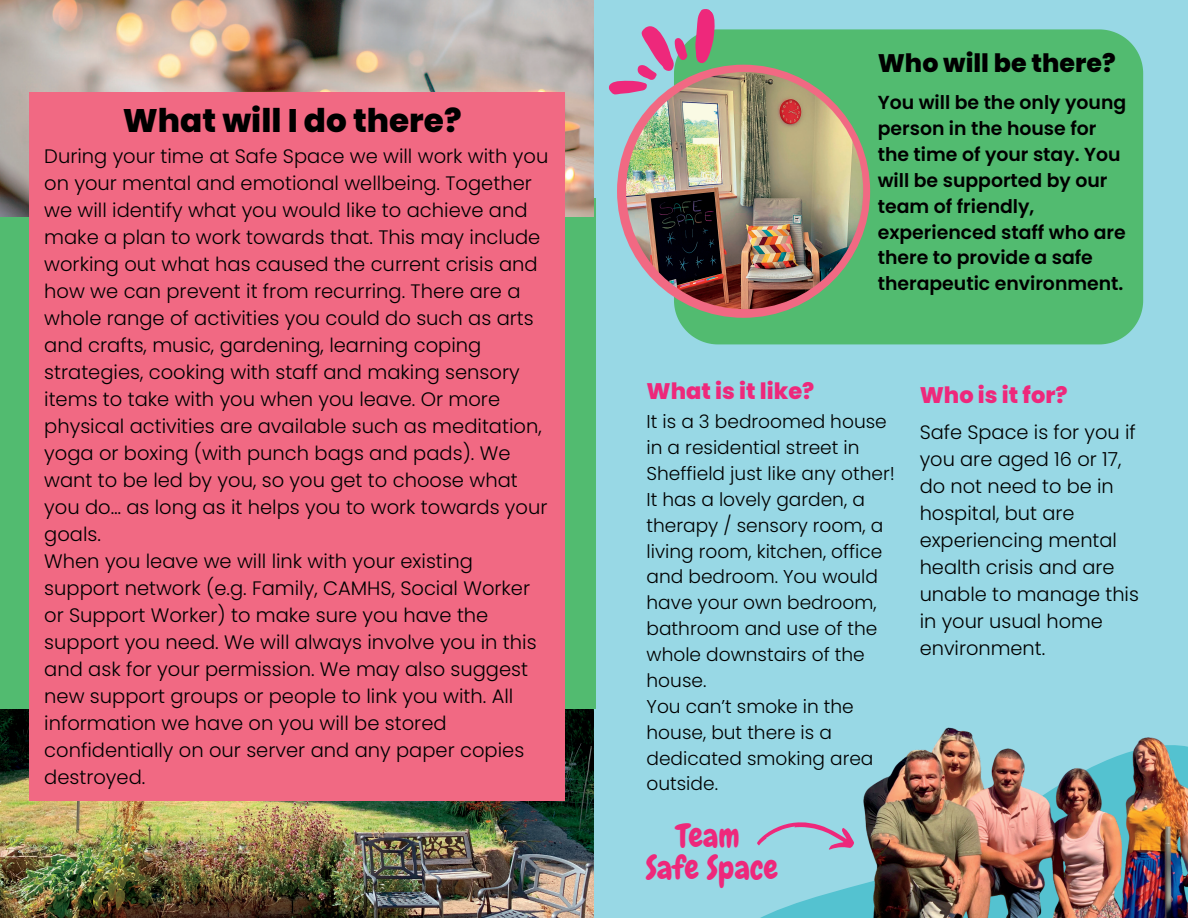
<style>
.page{position:relative;width:1188px;height:918px;background:#98d8e5}
.page>*{position:absolute;margin:0;border:0;box-sizing:border-box;transform-origin:0 0}
.t1{font:800 32.7px "Poppins";color:#000}
.t2{font:32.4px/31.5px "Chewy";color:#ee287b;text-align:center}
.t3{font:800 25.35px "Poppins";color:#000}
.t4{font:800 22.5px "Poppins";color:#ee287b}
.t5{font:300 19.5px/27px "Poppins";color:#000}
.t6{font:300 19.35px/27px "Poppins";color:#000}
.t7{font:600 18.9px/25.8px "Poppins";color:#000}
.t8{font:300 18.6px/25.8px "Poppins";color:#000}
</style>
<div class="page">
<div style="left:0;top:198px;width:595px;height:511px;background:#52bb70"></div>
<img style="left:0;top:0;width:594px;height:217px">
<svg style="left:760px;top:885px;width:97px;height:33px;fill:#54c2d0"></svg>
<img style="left:0;top:709px;width:594px;height:209px">
<div style="left:29px;top:92px;width:536px;height:709px;background:#f16983"></div>
<div style="left:674px;top:29px;width:469px;height:315px;background:#52bb70"></div>
<div style="left:617px;top:65px;width:253px;height:253px;background:#f16983;border-radius:50%"></div>
<img style="left:626px;top:72px;width:237px;height:237px;border-radius:50%">
<svg style="left:609px;top:9px;width:125px;height:115px"></svg>
<img style="left:857px;top:727px;width:331px;height:191px">
<svg style="left:757px;top:822px;width:97px;height:28px"></svg>
<h1 class="t1" style="left:123px;top:97px;width:340px">What will I do there?</h1>
<p class="t5" style="left:44px;top:143px;width:506px">During your time at Safe Space we will work with you on your mental and emotional wellbeing. Together we will identify what you would like to achieve and make a plan to work towards that. This may include working out what has caused the current crisis and how we can prevent it from recurring. There are a whole range of activities you could do such as arts and crafts, music, gardening, learning coping strategies, cooking with staff and making sensory items to take with you when you leave. Or more physical activities are available such as meditation, yoga or boxing (with punch bags and pads). We want to be led by you, so you get to choose what you do… as long as it helps you to work towards your goals.<br>When you leave we will link with your existing support network (e.g. Family, CAMHS, Social Worker or Support Worker) to make sure you have the support you need. We will always involve you in this and ask for your permission. We may also suggest new support groups or people to link you with. All information we have on you will be stored confidentially on our server and any paper copies destroyed.</p>
<p class="t3" style="left:878px;top:45px;width:239px">Who will be there?</p>
<p class="t7" style="left:878px;top:90px;width:250px">You will be the only young person in the house for the time of your stay. You will be supported by our team of friendly, experienced staff who are there to provide a safe therapeutic environment.</p>
<p class="t4" style="left:647px;top:376px;width:169px">What is it like?</p>
<p class="t4" style="left:920px;top:380px;width:149px">Who is it for?</p>
<p class="t6" style="left:920px;top:419px;width:221px">Safe Space is for you if you are aged 16 or 17, do not need to be in hospital, but are experiencing mental health crisis and are unable to manage this in your usual home environment.</p>
<p class="t8" style="left:647px;top:409px;width:250px">It is a 3 bedroomed house in a residential street in<br>Sheffield just like any other!<br>It has a lovely garden, a therapy / sensory room, a living room, kitchen, office and bedroom. You would have your own bedroom, bathroom and use of the whole downstairs of the house.<br>You can’t smoke in the house, but there is a dedicated smoking area outside.</p>
<h2 class="t2" style="left:646px;top:820px;width:134px">Team<br>Safe Space</h2>
</div>
